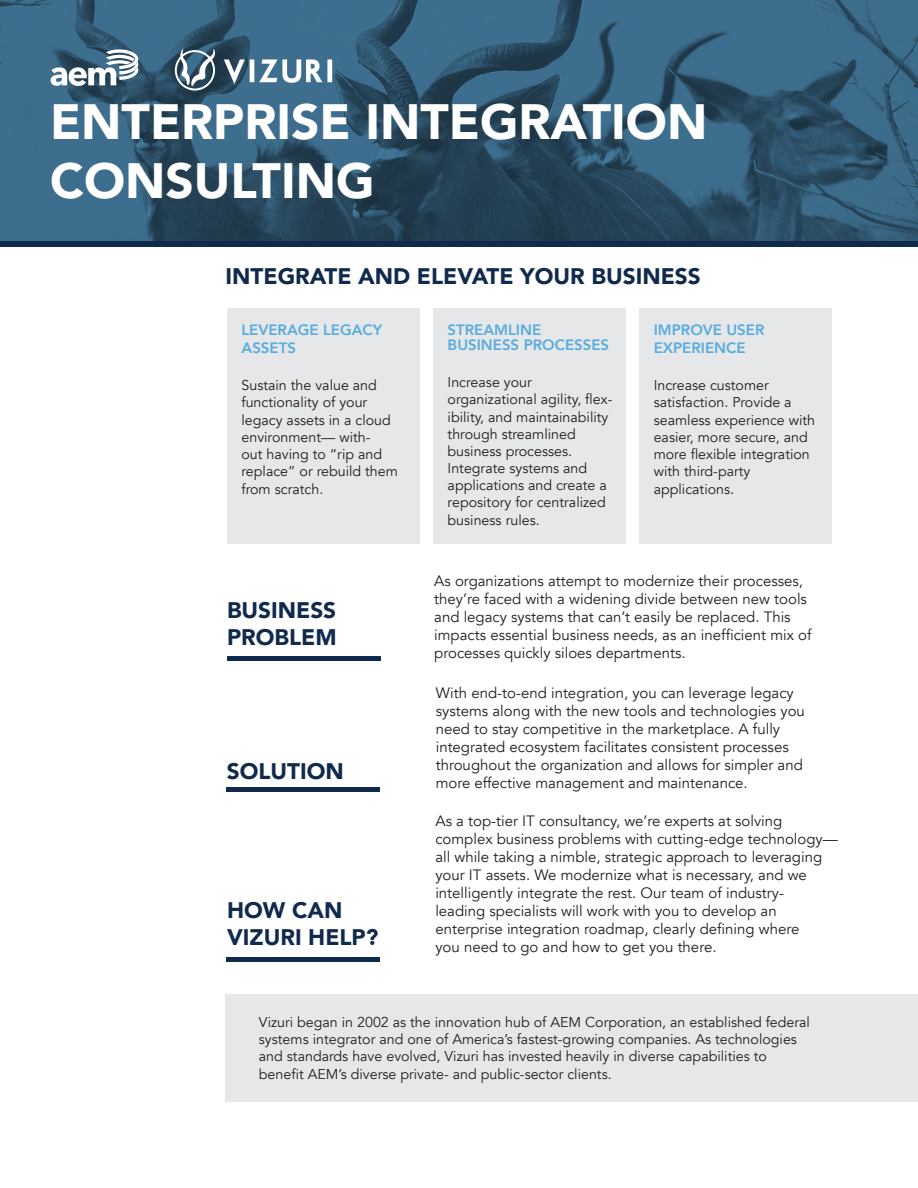
<style>
.page{position:relative;width:918px;height:1188px;background:#fff}
.page>*{position:absolute;margin:0;border:0;box-sizing:border-box;transform-origin:0 0}
.t1{font:900 49.5px/59.4px "Avenir";color:#fff}
.t2{font:900 22.5px/27px "Avenir";color:#102a4d}
.t3{font:15px/18px "Avenir";color:#231f20}
.t4{font:800 15px/18px "Avenir";color:#58acdf}
.t5{font:14.25px/17.2px "Avenir";color:#231f20}
.s1{font-size:15px}
</style>
<div class="page">
<img style="left:0;top:0;width:918px;height:241px">
<div style="left:0;top:241px;width:918px;height:5px;background:#102a4d"></div>
<svg style="left:51px;top:49px;width:87px;height:37px"></svg>
<div style="left:225px;top:994px;width:693px;height:108px;background:#e6e7e8"></div>
<svg style="left:175px;top:49px;width:157px;height:42px"></svg>
<div style="left:434px;top:308px;width:192px;height:235px;background:#e6e7e8"></div>
<div style="left:639px;top:308px;width:192px;height:235px;background:#e6e7e8"></div>
<div style="left:227px;top:308px;width:192px;height:236px;background:#e6e7e8"></div>
<div style="left:227px;top:656px;width:153px;height:5px;background:#102a4d"></div>
<hr style="left:227px;top:788px;width:153px;height:4px;background:#102a4d">
<div style="left:227px;top:957px;width:153px;height:5px;background:#102a4d"></div>
<h1 class="t1" style="left:50px;top:91px;width:659px">ENTERPRISE INTEGRATION<br>CONSULTING</h1>
<h2 class="t2" style="left:226px;top:262px;width:477px">INTEGRATE AND ELEVATE YOUR BUSINESS</h2>
<p class="t4" style="left:242px;top:321px;width:142px">LEVERAGE LEGACY<br>ASSETS</p>
<p class="t5" style="left:242px;top:377px;width:158px">Sustain the value and functionality of your legacy assets in a cloud environment— with-<br>out having to “rip and replace” or rebuild them from scratch.</p>
<p class="t4" style="left:654px;top:321px;width:112px">IMPROVE USER<br>EXPERIENCE</p>
<p class="t5" style="left:654px;top:377px;width:163px">Increase customer satisfaction. Provide a seamless experience with easier, more secure, and more flexible integration with third-party applications<span class="s1">.</span></p>
<p class="t4" style="left:448px;top:322px;width:163px;line-height:15px">STREAMLINE<br>BUSINESS PROCESSES</p>
<p class="t5" style="left:448px;top:374px;width:166px">Increase your organizational agility, flex&shy;ibility, and maintainability through streamlined business processes.<br>Integrate systems and applications and create a repository for centralized business rules.</p>
<h2 class="t2" style="left:227px;top:596px;width:111px">BUSINESS<br>PROBLEM</h2>
<h2 class="t2" style="left:227px;top:757px;width:119px">SOLUTION</h2>
<h2 class="t2" style="left:227px;top:896px;width:153px">HOW CAN<br>VIZURI HELP?</h2>
<p class="t3" style="left:434px;top:572px;width:379px">As organizations attempt to modernize their processes, they’re faced with a widening divide between new tools and legacy systems that can’t easily be replaced. This impacts essential business needs, as an inefficient mix of processes quickly siloes departments.</p>
<p class="t3" style="left:436px;top:684px;width:371px">With end-to-end integration, you can leverage legacy systems along with the new tools and technologies you need to stay competitive in the marketplace. A fully integrated ecosystem facilitates consistent processes throughout the organization and allows for simpler and more effective management and maintenance.</p>
<p class="t3" style="left:435px;top:812px;width:404px">As a top-tier IT consultancy, we’re experts at solving complex business problems with cutting-edge technology— all while taking a nimble, strategic approach to leveraging your IT assets. We modernize what is necessary, and we intelligently integrate the rest. Our team of industry-<br>leading specialists will work with you to develop an enterprise integration roadmap, clearly defining where<br>you need to go and how to get you there.</p>
<p class="t5" style="left:259px;top:1013px;width:553px">Vizuri began in 2002 as the innovation hub of AEM Corporation, an established federal systems integrator and one of America’s fastest-growing companies. As technologies and standards have evolved, Vizuri has invested heavily in diverse capabilities to benefit AEM’s diverse private- and public-sector clients.</p>
</div>
